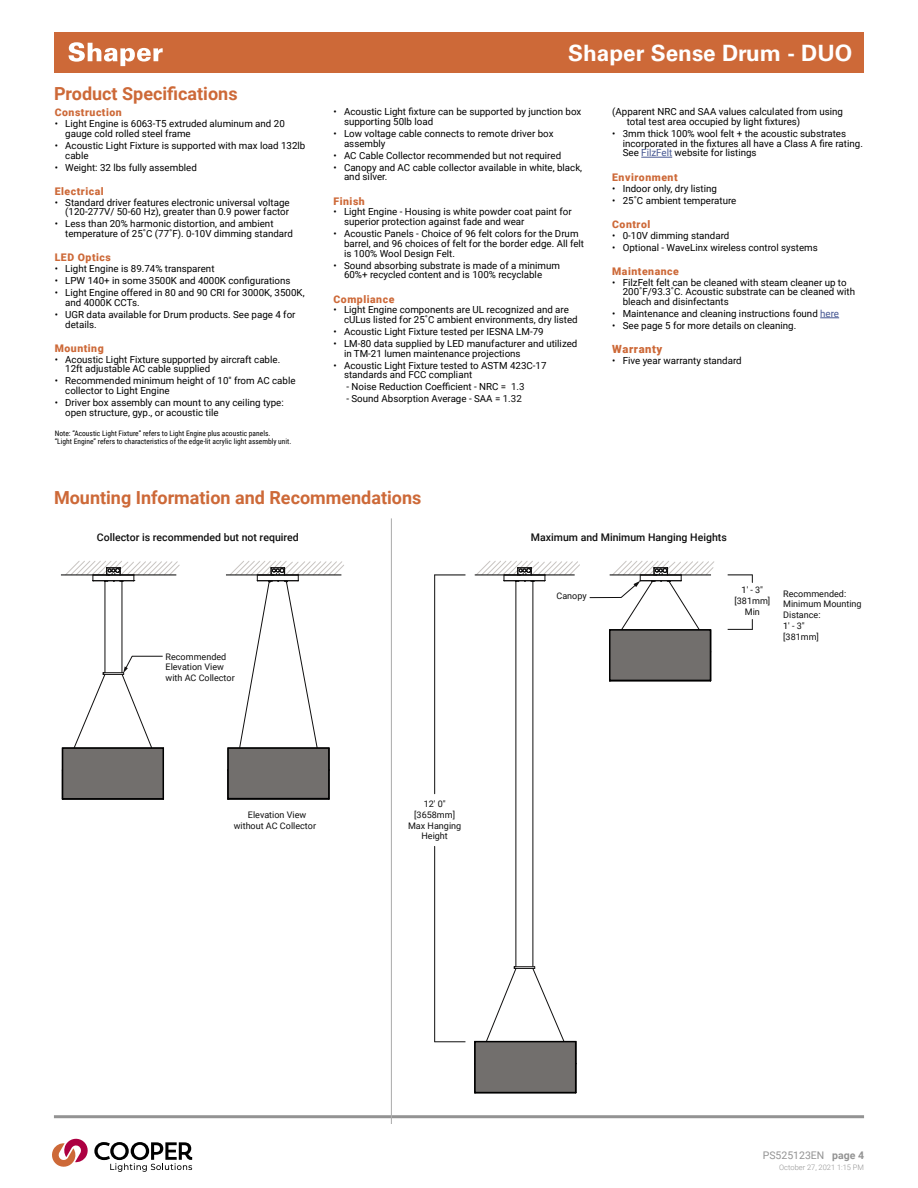
<style>
.page{position:relative;width:918px;height:1188px;background:#fff}
.page>*{position:absolute;margin:0;border:0;box-sizing:border-box;transform-origin:0 0}
.t1{font:700 22.5px "Univers LT Std";color:#fff}
.t2{font:700 18px "Roboto";color:#cd6938}
.t3{font:900 11.25px "Roboto";letter-spacing:.05em;color:#cd6938}
.t4{font:900 10.5px "Roboto";letter-spacing:.05em;color:#cd6938}
.t5{font:500 10.5px "Roboto";color:#0f0f0f}
.t6{font:10.5px "Roboto";color:#939393}
.t7{font:9.75px/9.8px "Roboto";color:#000}
.t8{font:9px/10.8px "Roboto";color:#0f0f0f;text-align:center}
.t9{font:7.5px/8.2px "Roboto Condensed";color:#000}
.t10{font:300 7.5px "Roboto";color:#939393}
.s1{color:#0f0f0f}
.s2{color:#465792}
.s3{color:#000}
.s4{font-weight:700}
</style>
<div class="page">
<div style="left:54px;top:32px;width:810px;height:41px;background:#cd6938"></div>
<hr style="left:54px;top:1115px;width:810px;height:3px;background:#939393">
<hr style="left:641px;top:157px;width:31px;height:1px;background:#465792">
<svg style="left:820px;top:318px;width:19px;height:1px"></svg>
<hr style="left:226px;top:575px;width:115px;height:1px;background:#000">
<hr style="left:61px;top:575px;width:115px;height:1px;background:#000">
<hr style="left:475px;top:575px;width:100px;height:1px;background:#000">
<hr style="left:434px;top:575px;width:31px;height:1px;background:#000">
<hr style="left:105px;top:581px;width:1px;height:92px;background:#100f0f">
<hr style="left:122px;top:581px;width:1px;height:92px;background:#100f0f">
<svg style="left:476px;top:561px;width:104px;height:21px"></svg>
<hr style="left:516px;top:581px;width:1px;height:385px;background:#100f0f">
<hr style="left:533px;top:581px;width:1px;height:385px;background:#100f0f">
<svg style="left:486px;top:966px;width:79px;height:75px"></svg>
<svg style="left:65px;top:561px;width:115px;height:21px"></svg>
<hr style="left:475px;top:1093px;width:101px;height:1px;background:#100f0f">
<svg style="left:572px;top:1041px;width:5px;height:53px"></svg>
<div style="left:475px;top:1042px;width:101px;height:51px;background:#726f6d"></div>
<div style="left:474px;top:1041px;width:102px;height:52px;border:2px solid #000"></div>
<div style="left:63px;top:748px;width:100px;height:51px;background:#726f6d"></div>
<div style="left:62px;top:747px;width:102px;height:53px;border:2px solid #000"></div>
<svg style="left:228px;top:561px;width:116px;height:239px"></svg>
<div style="left:228px;top:748px;width:101px;height:51px;background:#726f6d"></div>
<div style="left:227px;top:747px;width:103px;height:52px;border:2px solid #000"></div>
<svg style="left:74px;top:656px;width:90px;height:144px"></svg>
<hr style="left:434px;top:846px;width:1px;height:196px;background:#0f0f0f">
<hr style="left:434px;top:575px;width:1px;height:219px;background:#0f0f0f">
<hr style="left:435px;top:1041px;width:30px;height:1px;background:#0f0f0f">
<svg style="left:589px;top:561px;width:126px;height:121px"></svg>
<svg style="left:728px;top:575px;width:25px;height:7px"></svg>
<svg style="left:728px;top:619px;width:25px;height:11px"></svg>
<hr style="left:391px;top:518px;width:1px;height:606px;background:#aaa">
<svg style="left:52px;top:1138px;width:140px;height:34px"></svg>
<svg style="left:69px;top:42px;width:94px;height:24px"></svg>
<h2 class="t2" style="left:54px;top:81px;width:185px">Product Specifications</h2>
<p class="t4" style="left:55px;top:105px;width:69px">Construction</p>
<p class="t7" style="left:65px;top:119px;width:221px;text-indent:-11px">• Light Engine is 6063-T5 extruded aluminum and 20 gauge cold rolled steel frame</p>
<p class="t7" style="left:65px;top:140px;width:242px;text-indent:-11px">• Acoustic Light Fixture is supported with max load 132lb cable</p>
<p class="t7" style="left:55px;top:162px;width:144px">• Weight: 32 lbs fully assembled</p>
<p class="t4" style="left:55px;top:184px;width:51px">Electrical</p>
<p class="t7" style="left:55px;top:197px;width:236px;text-align:right">• Standard driver features electronic universal voltage (120-277V/ 50-60 Hz), greater than 0.9 power factor</p>
<p class="t7" style="left:65px;top:219px;width:229px;text-indent:-11px">• Less than 20% harmonic distortion, and ambient temperature of 25˚C (77˚F). 0-10V dimming standard</p>
<p class="t4" style="left:55px;top:250px;width:58px">LED Optics</p>
<p class="t7" style="left:55px;top:264px;width:161px">• Light Engine is 89.74% transparent</p>
<p class="t7" style="left:55px;top:275px;width:237px">• LPW 140+ in some 3500K and 4000K configurations</p>
<p class="t7" style="left:65px;top:287px;width:241px;text-indent:-11px">• Light Engine offered in 80 and 90 CRI for 3000K, 3500K, and 4000K CCTs.</p>
<p class="t7" style="left:65px;top:309px;width:232px;text-indent:-11px">• UGR data available for Drum products. See page 4 for details.</p>
<p class="t4" style="left:55px;top:341px;width:51px">Mounting</p>
<p class="t7" style="left:65px;top:354px;width:216px;text-indent:-11px">• Acoustic Light Fixture supported by aircraft cable.<br>12ft adjustable AC cable supplied</p>
<p class="t7" style="left:65px;top:376px;width:232px;text-indent:-11px">• Recommended minimum height of 10" from AC cable collector to Light Engine</p>
<p class="t7" style="left:65px;top:397px;width:220px;text-indent:-11px">• Driver box assembly can mount to any ceiling type: open structure, gyp., or acoustic tile</p>
<p class="t9" style="left:55px;top:429px;width:238px">Note: “Acoustic Light Fixture” refers to Light Engine plus acoustic panels.<br>“Light Engine” refers to characteristics of the edge-lit acrylic light assembly unit.</p>
<h1 class="t1" style="left:568px;top:40px;width:286px">Shaper Sense Drum - DUO</h1>
<p class="t7" style="left:344px;top:107px;width:239px;text-indent:-11px">• Acoustic Light fixture can be supported by junction box supporting 50lb load</p>
<p class="t7" style="left:344px;top:128px;width:211px;text-indent:-11px">• Low voltage cable connects to remote driver box assembly</p>
<p class="t7" style="left:334px;top:150px;width:229px">• AC Cable Collector recommended but not required</p>
<p class="t7" style="left:344px;top:162px;width:240px;text-indent:-11px">• Canopy and AC cable collector available in white, black, and silver.</p>
<p class="t4" style="left:333px;top:194px;width:33px">Finish</p>
<p class="t7" style="left:344px;top:207px;width:229px;text-indent:-11px">• Light Engine - Housing is white powder coat paint for superior protection against fade and wear</p>
<p class="t7" style="left:344px;top:228px;width:242px;text-indent:-11px">• Acoustic Panels - Choice of 96 felt colors for the Drum barrel, and 96 choices of felt for the border edge. All felt is 100% Wool Design Felt.</p>
<p class="t7" style="left:344px;top:260px;width:217px;text-indent:-11px">• Sound absorbing substrate is made of a minimum<br>60%+ recycled content and is 100% recyclable</p>
<p class="t4" style="left:333px;top:291px;width:62px">Compliance</p>
<p class="t7" style="left:344px;top:305px;width:235px;text-indent:-11px">• Light Engine components are UL recognized and are cULus listed for 25˚C ambient environments, dry listed</p>
<p class="t7" style="left:333px;top:326px;width:212px">• Acoustic Light Fixture tested per IESNA LM-79</p>
<p class="t7" style="left:344px;top:338px;width:235px;text-indent:-11px">• LM-80 data supplied by LED manufacturer and utilized in TM-21 lumen maintenance projections</p>
<p class="t7" style="left:344px;top:360px;width:204px;text-indent:-11px">• Acoustic Light Fixture tested to ASTM 423C-17 standards and FCC compliant</p>
<p class="t7" style="left:346px;top:382px;width:180px">- Noise Reduction Coefficient - NRC = <span class="s1">1.3</span></p>
<p class="t7" style="left:346px;top:393px;width:177px">- Sound Absorption Average - SAA = <span class="s1">1.32</span></p>
<p class="t7" style="left:627px;top:107px;width:218px;text-indent:-15px">(Apparent NRC and SAA values calculated from using total test area occupied by light fixtures)</p>
<p class="t7" style="left:623px;top:128px;width:242px;text-indent:-11px">• 3mm thick 100% wool felt + the acoustic substrates incorporated in the fixtures all have a Class A fire rating.<br>See <span class="s2">FilzFelt</span> website for listings</p>
<p class="t4" style="left:612px;top:170px;width:67px">Environment</p>
<p class="t7" style="left:612px;top:183px;width:106px">• Indoor only, dry listing</p>
<p class="t7" style="left:612px;top:195px;width:126px">• 25˚C ambient temperature</p>
<p class="t4" style="left:612px;top:217px;width:40px">Control</p>
<p class="t7" style="left:612px;top:230px;width:119px">• 0-10V dimming standard</p>
<p class="t7" style="left:612px;top:242px;width:207px">• Optional - WaveLinx wireless control systems</p>
<p class="t4" style="left:612px;top:264px;width:68px">Maintenance</p>
<p class="t7" style="left:623px;top:277px;width:234px;text-indent:-11px">• FilzFelt felt can be cleaned with steam cleaner up to<br>200˚F/93.3˚C. Acoustic substrate can be cleaned with bleach and disinfectants</p>
<p class="t7" style="left:612px;top:308px;width:228px">• Maintenance and cleaning instructions found <span class="s2">here</span></p>
<p class="t7" style="left:612px;top:320px;width:186px">• See page 5 for more details on cleaning.</p>
<p class="t3" style="left:612px;top:341px;width:52px">Warranty</p>
<p class="t7" style="left:612px;top:355px;width:131px">• Five year warranty standard</p>
<h2 class="t2" style="left:54px;top:485px;width:369px">Mounting Information and Recommendations</h2>
<p class="t5" style="left:97px;top:529px;width:203px">Collector is recommended but not required</p>
<p class="t5" style="left:531px;top:529px;width:197px">Maximum and Minimum Hanging Heights</p>
<p class="t8" style="left:166px;top:651px;width:71px;text-align:left">Recommended<br>Elevation View with AC Collector</p>
<p class="t8" style="left:557px;top:590px;width:32px">Canopy</p>
<p class="t8" style="left:735px;top:584px;width:37px"><span class="s3">1</span>' - 3" [381mm]<br>Min</p>
<p class="t8" style="left:783px;top:588px;width:80px;text-align:left">Recommended:<br>Minimum Mounting<br>Distance:<br><span class="s3">1</span>' - 3"<br>[381mm]</p>
<p class="t8" style="left:234px;top:809px;width:84px">Elevation View without AC Collector</p>
<p class="t8" style="left:408px;top:798px;width:55px">12' 0" [3658mm]<br>Max Hanging<br>Height</p>
<p class="t6" style="left:763px;top:1148px;width:103px">PS525123EN <span class="s4">page 4</span></p>
<p class="t10" style="left:779px;top:1162px;width:86px">October 27, 2021 1:15 PM</p>
</div>
